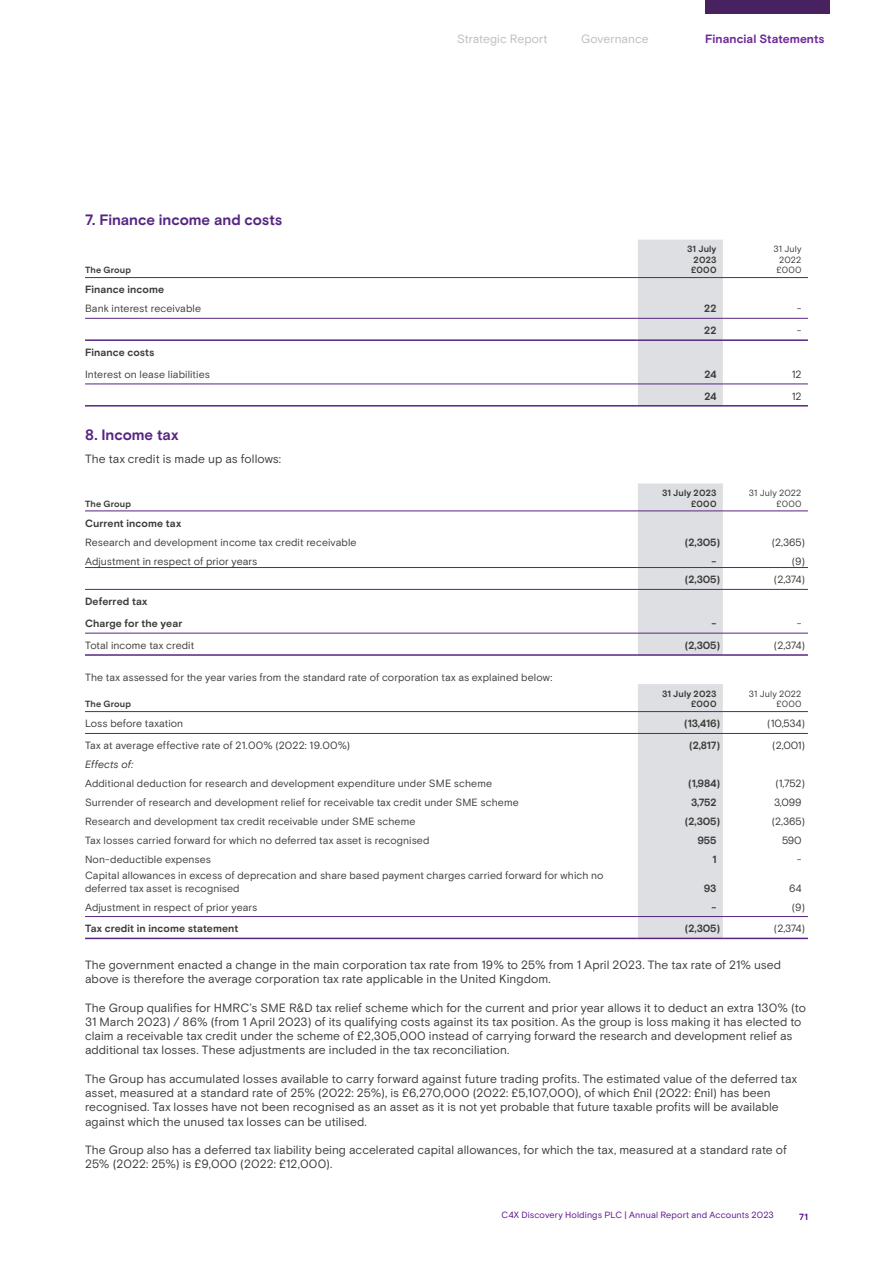
<style>
.page{position:relative;width:893px;height:1263px;background:#fff}
.page>*{position:absolute;margin:0;border:0;box-sizing:border-box;transform-origin:0 0}
.t1{font:700 15px "Basis Grotesque Pro";letter-spacing:-.005em;color:#562583}
.t2{font:12px/14.2px "Basis Grotesque Pro";letter-spacing:.005em;color:#3c3c3b}
.t3{font:12px "Basis Grotesque Pro";letter-spacing:.005em;color:#bcbcbc}
.t4{font:700 12px "Basis Grotesque Pro";color:#6c2797}
.t5{font:10.5px/12.8px "Basis Grotesque Pro";letter-spacing:.01em;color:#3c3c3b}
.t6{font:700 10.5px/21.9px "Basis Grotesque Pro";letter-spacing:.005em;color:#3c3c3b}
.t7{font:italic 10.5px "Basis Grotesque Pro";color:#3c3c3b}
.t8{font:700 9px/10.5px "Basis Grotesque Pro";letter-spacing:.015em;color:#3c3c3b;text-align:right}
.t9{font:9px "Basis Grotesque Pro";letter-spacing:.01em;color:#5c0f8b}
.t10{font:9px/10.5px "Basis Grotesque Pro";letter-spacing:.01em;color:#3c3c3b;text-align:right}
.t11{font:700 9px "Basis Grotesque Pro";color:#5c0f8b}
</style>
<div class="page">
<div style="left:638px;top:240px;width:85px;height:165px;background:#dedfe2"></div>
<hr style="left:85px;top:318px;width:553px;height:1px;background:#562583">
<hr style="left:638px;top:318px;width:85px;height:1px;background:#562583">
<hr style="left:723px;top:318px;width:85px;height:1px;background:#562583">
<hr style="left:85px;top:384px;width:553px;height:1px;background:#562583">
<hr style="left:638px;top:384px;width:85px;height:1px;background:#562583">
<hr style="left:723px;top:384px;width:85px;height:1px;background:#562583">
<hr style="left:723px;top:277px;width:85px;height:1px;background:#562583">
<hr style="left:638px;top:277px;width:85px;height:1px;background:#562583">
<hr style="left:85px;top:277px;width:553px;height:1px;background:#562583">
<hr style="left:85px;top:339px;width:553px;height:2px;background:#562583">
<hr style="left:638px;top:339px;width:85px;height:2px;background:#562583">
<hr style="left:723px;top:339px;width:85px;height:2px;background:#562583">
<hr style="left:85px;top:405px;width:553px;height:2px;background:#562583">
<hr style="left:638px;top:405px;width:85px;height:2px;background:#562583">
<hr style="left:723px;top:405px;width:85px;height:2px;background:#562583">
<svg style="left:638px;top:483px;width:85px;height:455px;background:#dfe0e3"></svg>
<hr style="left:85px;top:733px;width:553px;height:1px;background:#562583">
<hr style="left:638px;top:733px;width:85px;height:1px;background:#562583">
<hr style="left:723px;top:733px;width:85px;height:1px;background:#562583">
<hr style="left:723px;top:510px;width:85px;height:1px;background:#562583">
<hr style="left:638px;top:510px;width:85px;height:1px;background:#562583">
<hr style="left:85px;top:510px;width:553px;height:1px;background:#562583">
<hr style="left:85px;top:654px;width:553px;height:2px;background:#562583">
<hr style="left:638px;top:654px;width:85px;height:2px;background:#562583">
<hr style="left:723px;top:654px;width:85px;height:2px;background:#562583">
<hr style="left:85px;top:938px;width:553px;height:1px;background:#562583">
<hr style="left:638px;top:938px;width:85px;height:1px;background:#562583">
<hr style="left:723px;top:938px;width:85px;height:1px;background:#562583">
<hr style="left:85px;top:711px;width:553px;height:1px;background:#562583">
<hr style="left:638px;top:711px;width:85px;height:1px;background:#562583">
<hr style="left:723px;top:711px;width:85px;height:1px;background:#562583">
<hr style="left:85px;top:567px;width:553px;height:1px;background:#562583">
<hr style="left:638px;top:567px;width:85px;height:1px;background:#562583">
<hr style="left:723px;top:567px;width:85px;height:1px;background:#562583">
<hr style="left:85px;top:589px;width:553px;height:1px;background:#562583">
<hr style="left:638px;top:589px;width:85px;height:1px;background:#562583">
<hr style="left:723px;top:589px;width:85px;height:1px;background:#562583">
<hr style="left:85px;top:633px;width:553px;height:1px;background:#562583">
<hr style="left:638px;top:633px;width:85px;height:1px;background:#562583">
<hr style="left:723px;top:633px;width:85px;height:1px;background:#562583">
<hr style="left:85px;top:916px;width:553px;height:1px;background:#562583">
<hr style="left:638px;top:916px;width:85px;height:1px;background:#562583">
<hr style="left:723px;top:916px;width:85px;height:1px;background:#562583">
<div style="left:705px;top:0;width:124px;height:13px;background:#482260"></div>
<p class="t1" style="left:85px;top:211px;width:199px">7. Finance income and costs</p>
<p class="t8" style="left:85px;top:265px;width:47px">The Group</p>
<p class="t3" style="left:457px;top:31px;width:92px">Strategic Report</p>
<p class="t3" style="left:581px;top:31px;width:69px">Governance</p>
<p class="t4" style="left:705px;top:31px;width:121px">Financial Statements</p>
<p class="t8" style="left:691px;top:244px;width:27px;text-align:justify;text-indent:-4px">31 July 2023 £000</p>
<p class="t10" style="left:777px;top:244px;width:26px;text-align:justify;text-indent:-3px">31 July 2022 £000</p>
<p class="t6" style="left:85px;top:279px;width:81px">Finance income</p>
<p class="t5" style="left:85px;top:302px;width:118px">Bank interest receivable</p>
<p class="t6" style="left:704px;top:298px;width:14px">22</p>
<p class="t5" style="left:797px;top:302px;width:6px">-</p>
<p class="t6" style="left:704px;top:320px;width:14px">22</p>
<p class="t5" style="left:797px;top:324px;width:6px">-</p>
<p class="t6" style="left:85px;top:342px;width:71px">Finance costs</p>
<p class="t5" style="left:85px;top:368px;width:126px">Interest on lease liabilities</p>
<p class="t6" style="left:704px;top:364px;width:14px">24</p>
<p class="t5" style="left:792px;top:368px;width:11px">12</p>
<p class="t6" style="left:704px;top:386px;width:14px">24</p>
<p class="t5" style="left:792px;top:390px;width:11px">12</p>
<p class="t1" style="left:85px;top:426px;width:95px">8. Income tax</p>
<p class="t2" style="left:85px;top:452px;width:198px">The tax credit is made up as follows:</p>
<p class="t8" style="left:85px;top:499px;width:47px">The Group</p>
<p class="t8" style="left:662px;top:488px;width:56px">31 July 2023 £000</p>
<p class="t10" style="left:749px;top:488px;width:54px">31 July 2022 £000</p>
<p class="t6" style="left:85px;top:513px;width:98px">Current income tax</p>
<p class="t5" style="left:85px;top:536px;width:273px">Research and development income tax credit receivable</p>
<p class="t6" style="left:685px;top:531px;width:37px">(2,305)</p>
<p class="t5" style="left:772px;top:536px;width:35px">(2,365)</p>
<p class="t5" style="left:85px;top:555px;width:174px">Adjustment in respect of prior years</p>
<p class="t6" style="left:712px;top:550px;width:6px">-</p>
<p class="t5" style="left:792px;top:555px;width:15px">(9)</p>
<p class="t6" style="left:685px;top:569px;width:37px">(2,305)</p>
<p class="t5" style="left:774px;top:574px;width:33px">(2,374)</p>
<p class="t6" style="left:85px;top:591px;width:99px">Deferred tax<br>Charge for the year</p>
<p class="t6" style="left:712px;top:613px;width:6px">-</p>
<p class="t5" style="left:797px;top:617px;width:6px">-</p>
<p class="t5" style="left:85px;top:639px;width:111px">Total income tax credit</p>
<p class="t6" style="left:685px;top:635px;width:37px">(2,305)</p>
<p class="t5" style="left:774px;top:639px;width:33px">(2,374)</p>
<p class="t5" style="left:85px;top:671px;width:469px">The tax assessed for the year varies from the standard rate of corporation tax as explained below:</p>
<p class="t8" style="left:85px;top:699px;width:47px">The Group</p>
<p class="t8" style="left:662px;top:689px;width:56px">31 July 2023 £000</p>
<p class="t10" style="left:749px;top:689px;width:54px">31 July 2022 £000</p>
<p class="t5" style="left:85px;top:718px;width:100px">Loss before taxation</p>
<p class="t6" style="left:684px;top:713px;width:38px">(13,416)</p>
<p class="t5" style="left:767px;top:718px;width:40px">(10,534)</p>
<p class="t5" style="left:85px;top:739px;width:267px">Tax at average effective rate of 21.00% (2022: 19.00%)</p>
<p class="t6" style="left:689px;top:735px;width:33px">(2,817)</p>
<p class="t5" style="left:772px;top:739px;width:35px">(2,001)</p>
<p class="t7" style="left:85px;top:758px;width:50px">Effects of:</p>
<p class="t5" style="left:85px;top:777px;width:409px">Additional deduction for research and development expenditure under SME scheme</p>
<p class="t6" style="left:688px;top:773px;width:34px">(1,984)</p>
<p class="t5" style="left:775px;top:777px;width:31px">(1,752)</p>
<p class="t5" style="left:85px;top:796px;width:435px">Surrender of research and development relief for receivable tax credit under SME scheme</p>
<p class="t6" style="left:691px;top:792px;width:27px">3,752</p>
<p class="t5" style="left:774px;top:796px;width:29px">3,099</p>
<p class="t5" style="left:85px;top:815px;width:332px">Research and development tax credit receivable under SME scheme</p>
<p class="t6" style="left:685px;top:811px;width:37px">(2,305)</p>
<p class="t5" style="left:772px;top:815px;width:35px">(2,365)</p>
<p class="t5" style="left:85px;top:834px;width:346px">Tax losses carried forward for which no deferred tax asset is recognised</p>
<p class="t6" style="left:697px;top:829px;width:21px">955</p>
<p class="t5" style="left:782px;top:834px;width:21px">590</p>
<p class="t5" style="left:85px;top:853px;width:127px">Non-deductible expenses</p>
<p class="t6" style="left:712px;top:848px;width:6px">1</p>
<p class="t5" style="left:797px;top:853px;width:6px">-</p>
<p class="t5" style="left:85px;top:869px;width:520px">Capital allowances in excess of deprecation and share based payment charges carried forward for which no deferred tax asset is recognised</p>
<p class="t6" style="left:704px;top:877px;width:14px">93</p>
<p class="t5" style="left:789px;top:882px;width:14px">64</p>
<p class="t5" style="left:85px;top:901px;width:174px">Adjustment in respect of prior years</p>
<p class="t6" style="left:712px;top:896px;width:6px">-</p>
<p class="t5" style="left:792px;top:901px;width:15px">(9)</p>
<p class="t6" style="left:85px;top:918px;width:155px">Tax credit in income statement</p>
<p class="t6" style="left:685px;top:918px;width:37px">(2,305)</p>
<p class="t5" style="left:774px;top:923px;width:33px">(2,374)</p>
<p class="t2" style="left:85px;top:958px;width:698px">The government enacted a change in the main corporation tax rate from 19% to 25% from 1 April 2023. The tax rate of 21% used above is therefore the average corporation tax rate applicable in the United Kingdom.</p>
<p class="t2" style="left:85px;top:1000px;width:722px">The Group qualifies for HMRC’s SME R&amp;D tax relief scheme which for the current and prior year allows it to deduct an extra 130% (to 31 March 2023) / 86% (from 1 April 2023) of its qualifying costs against its tax position. As the group is loss making it has elected to claim a receivable tax credit under the scheme of £2,305,000 instead of carrying forward the research and development relief as additional tax losses. These adjustments are included in the tax reconciliation.</p>
<p class="t2" style="left:85px;top:1072px;width:713px">The Group has accumulated losses available to carry forward against future trading profits. The estimated value of the deferred tax asset, measured at a standard rate of 25% (2022: 25%), is £6,270,000 (2022: £5,107,000), of which £nil (2022: £nil) has been recognised. Tax losses have not been recognised as an asset as it is not yet probable that future taxable profits will be available against which the unused tax losses can be utilised.</p>
<p class="t2" style="left:85px;top:1143px;width:703px">The Group also has a deferred tax liability being accelerated capital allowances, for which the tax, measured at a standard rate of<br>25% (2022: 25%) is £9,000 (2022: £12,000).</p>
<p class="t9" style="left:501px;top:1210px;width:274px">C4X Discovery Holdings PLC | Annual Report and Accounts 2023</p>
<p class="t11" style="left:799px;top:1212px;width:10px">71</p>
</div>
